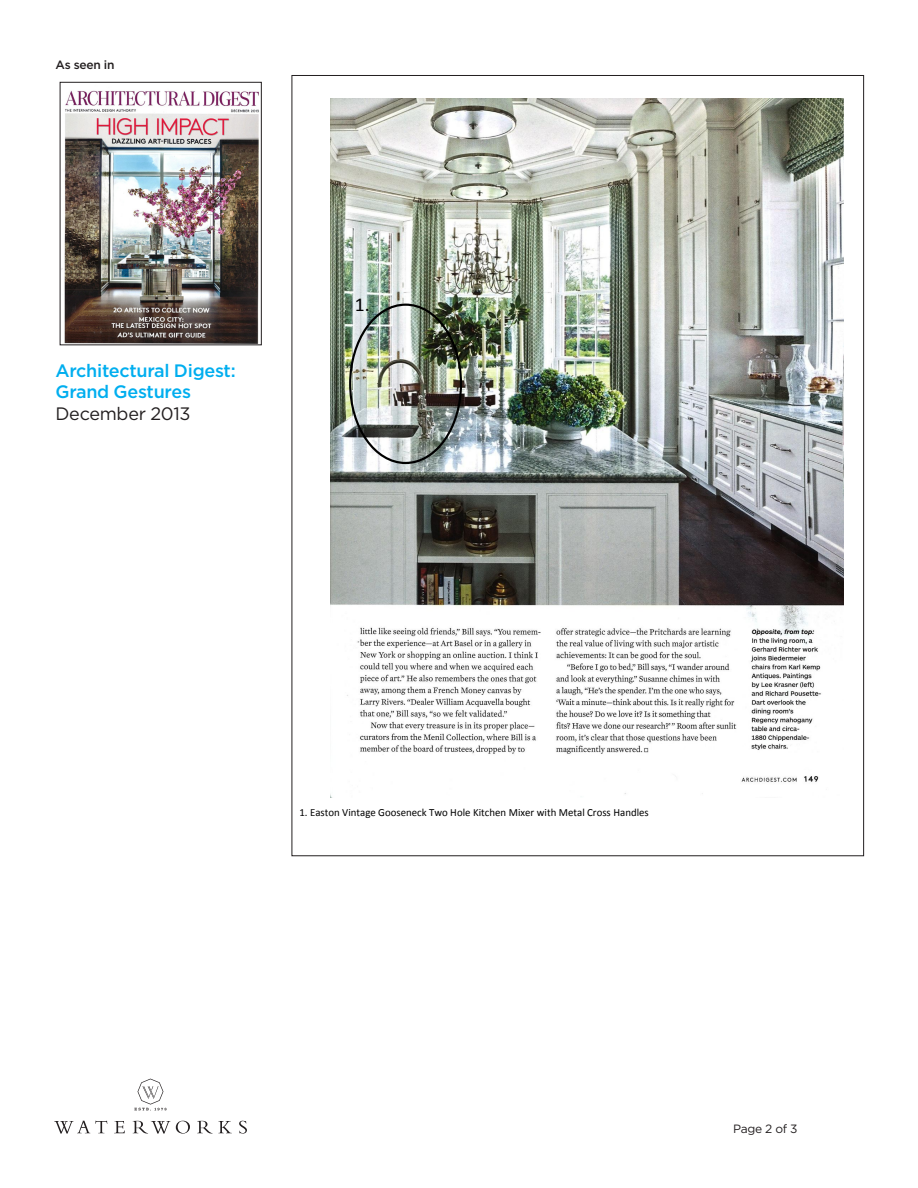
<style>
.page{position:relative;width:918px;height:1188px;background:#fff}
.page>*{position:absolute;margin:0;border:0;box-sizing:border-box;transform-origin:0 0}
.t1{font:19.8px "Calibri";color:#000}
.t2{font:500 18px "Gotham";letter-spacing:-.015em;color:#00aeef}
.t3{font:18px "Gotham";letter-spacing:-.015em;color:#231f20}
.t4{font:12px "Gotham";letter-spacing:-.015em;color:#231f20}
.t5{font:500 12px "Gotham";letter-spacing:-.015em;color:#231f20}
.t6{font:10.95px "Calibri";color:#000}
</style>
<div class="page">
<img style="left:62px;top:90px;width:197px;height:253px">
<div style="left:60px;top:82px;width:202px;height:263px;border:1px solid #231f20"></div>
<img style="left:331px;top:99px;width:513px;height:698px">
<svg style="left:114px;top:1121px;width:11px;height:12px"></svg>
<svg style="left:176px;top:1121px;width:14px;height:13px"></svg>
<svg style="left:197px;top:1121px;width:35px;height:13px"></svg>
<svg style="left:239px;top:1121px;width:8px;height:13px"></svg>
<svg style="left:54px;top:1121px;width:53px;height:13px"></svg>
<svg style="left:133px;top:1121px;width:37px;height:13px"></svg>
<svg style="left:134px;top:1079px;width:33px;height:32px"></svg>
<p class="t5" style="left:56px;top:57px;width:61px">As seen in</p>
<p class="t2" style="left:56px;top:360px;width:182px">Architectural Digest:</p>
<p class="t2" style="left:56px;top:382px;width:137px">Grand Gestures</p>
<p class="t3" style="left:56px;top:402px;width:137px">December 2013</p>
<p class="t1" style="left:355px;top:292px;width:16px">1.</p>
<p class="t6" style="left:299px;top:805px;width:351px">1. Easton Vintage Gooseneck Two Hole Kitchen Mixer with Metal Cross Handles</p>
<p class="t4" style="left:733px;top:1121px;width:66px">Page 2 of 3</p>
</div>
